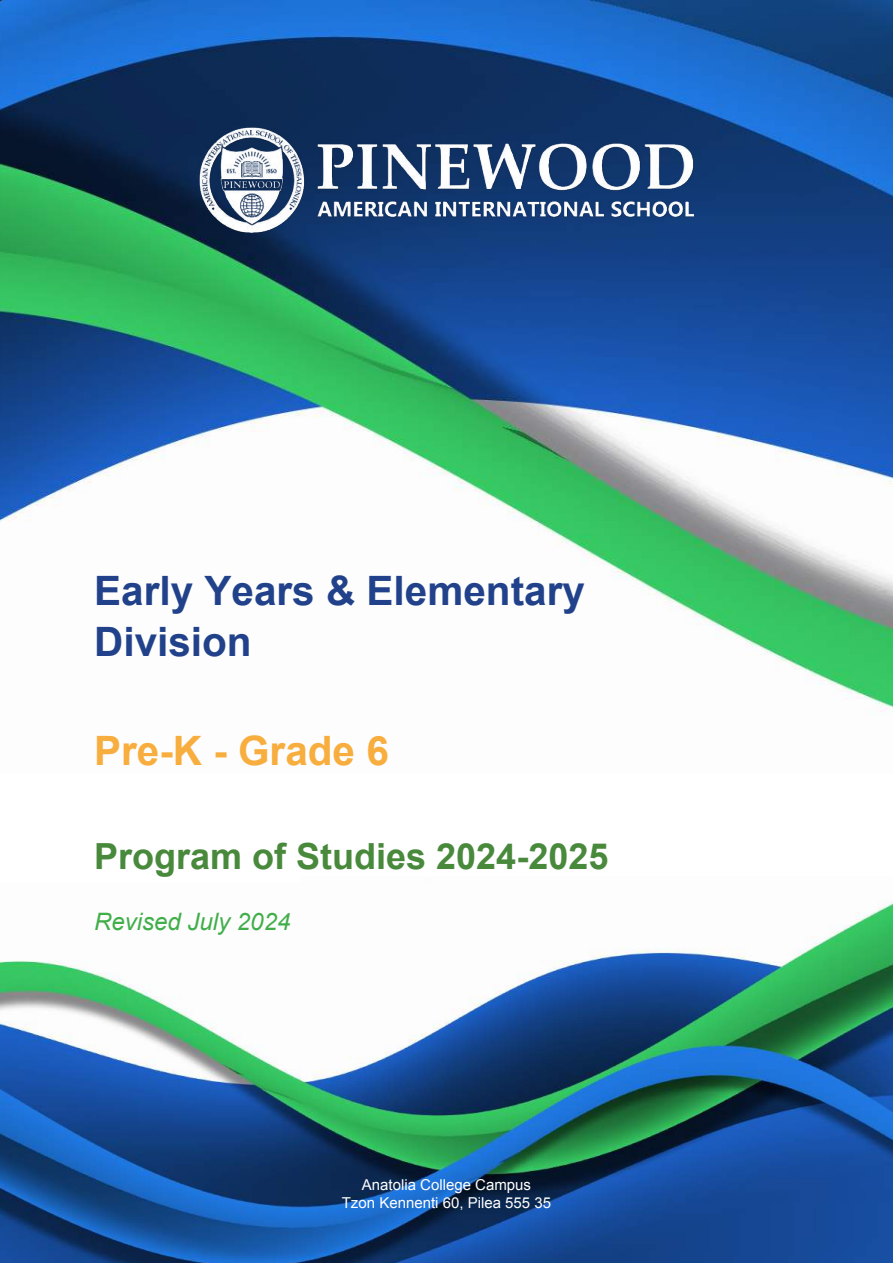
<style>
.page{position:relative;width:893px;height:1263px;background:#fff}
.page>*{position:absolute;margin:0;border:0;box-sizing:border-box;transform-origin:0 0}
.t1{font:700 40.5px/51px "Arial";color:#21428a}
.t2{font:700 40.5px "Arial";color:#f8ae3e}
.t3{font:700 36px "Arial";color:#48893c}
.t4{font:italic 24px "Arial";color:#40ae49}
.t5{font:15px/18px "Arial";color:#fff;text-align:center}
.s1{font-style:inherit}
</style>
<div class="page">
<img style="left:1px;top:900px;width:892px;height:363px">
<img style="left:0;top:0;width:893px;height:712px">
<img style="left:199px;top:127px;width:494px;height:106px">
<h1 class="t1" style="left:94px;top:565px;width:492px">Early Years &amp; <span class="s1">Elementary<br></span>Division</h1>
<h1 class="t2" style="left:94px;top:722px;width:296px">Pre-K <span class="s1">- Grade</span> 6</h1>
<h2 class="t3" style="left:94px;top:836px;width:516px">Program of Studies 2024-2025</h2>
<h3 class="t4" style="left:94px;top:908px;width:198px">Revised July 2024</h3>
<p class="t5" style="left:342px;top:1175px;width:211px">Anatolia College Campus<br>Tzon Kennenti 60, Pilea 555 35</p>
</div>
